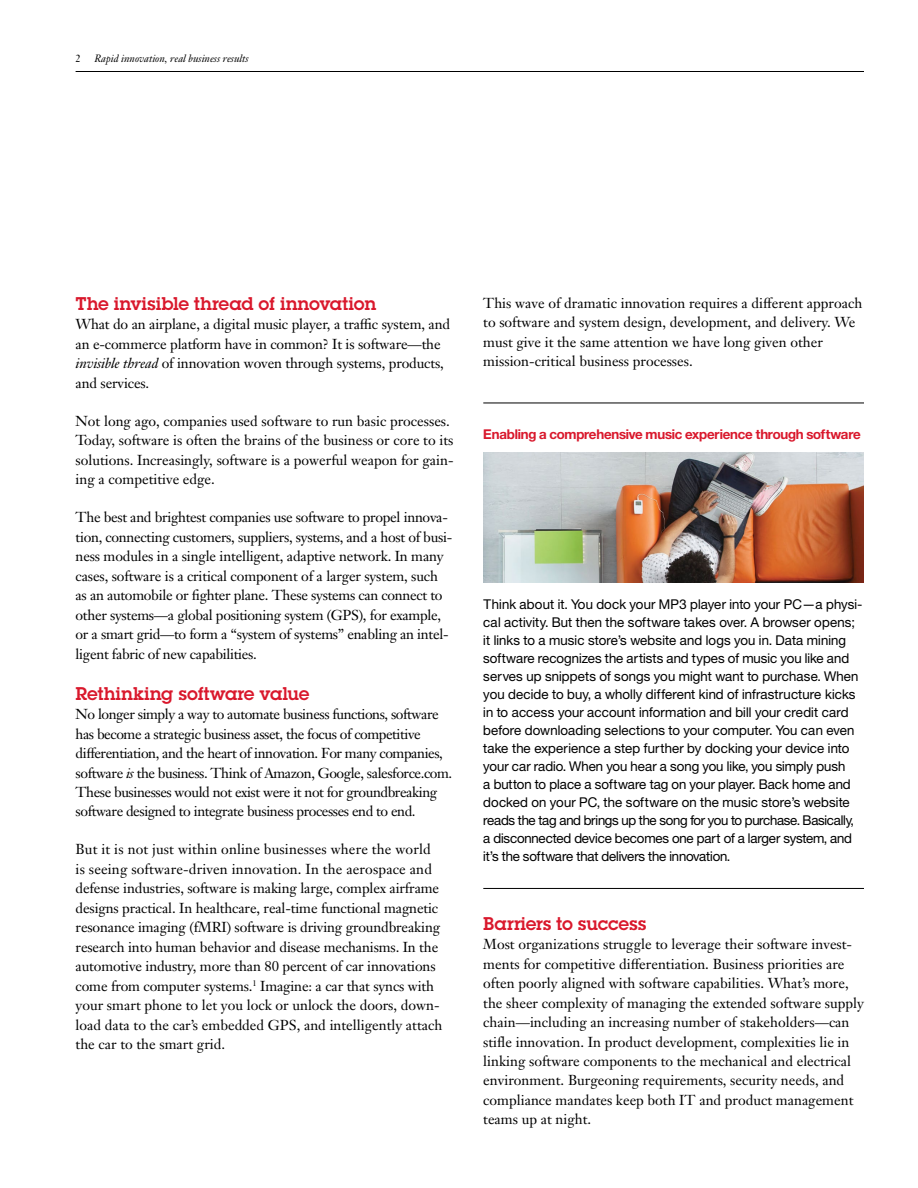
<style>
.page{position:relative;width:918px;height:1188px;background:#fff}
.page>*{position:absolute;margin:0;border:0;box-sizing:border-box;transform-origin:0 0}
._2A_head__color{font:600 18px "Lubalinfor IBM";color:#d9182c}
._2C_body{font:14.25px/19.5px "Janson Text LT Pro";letter-spacing:-.01em;color:#000}
._2C_body-2{font:14.25px/19.5px "Janson Text LT Pro";letter-spacing:-.03em;color:#000}
._4B_boxed_body__last{font:13.5px/18px "Helv Neuefor IBM";letter-spacing:.005em;color:#000}
._4A_boxed_head__colo{font:700 13.5px "Helv Neuefor IBM";letter-spacing:-.015em;color:#d9182c}
.t1{font:italic 10.5px "Janson Text LT Pro";color:#000}
.t2{font:10.5px "Janson Text LT Pro";color:#000}
.s1{font-style:italic}
</style>
<div class="page">
<hr style="left:76px;top:71px;width:788px;height:1px;background:#000">
<hr style="left:483px;top:403px;width:381px;height:1px;background:#000">
<hr style="left:483px;top:888px;width:381px;height:1px;background:#000">
<img style="left:483px;top:453px;width:380px;height:130px">
<p class="t2" style="left:76px;top:52px;width:7px">2</p>
<p class="t1" style="left:95px;top:52px;width:155px">Rapid innovation, real business results</p>
<p class="_2A_head__color" style="left:76px;top:292px;width:302px">The invisible thread of innovation</p>
<p class="_2C_body" style="left:76px;top:315px;width:376px">What do an airplane, a digital music player, a traffic system, and an e-commerce platform have in common? It is software—the <span class="s1">invisible thread</span> of innovation woven through systems, products, and services.</p>
<p class="_2C_body" style="left:76px;top:411px;width:380px">Not long ago, companies used software to run basic processes.<br>Today, software is often the brains of the business or core to its solutions. Increasingly, software is a powerful weapon for gain&shy;ing a competitive edge.</p>
<p class="_2C_body" style="left:76px;top:507px;width:378px">The best and brightest companies use software to propel innova&shy;tion, connecting customers, suppliers, systems, and a host of busi&shy;ness modules in a single intelligent, adaptive network. In many cases, software is a critical component of a larger system, such as an automobile or fighter plane. These systems can connect to other systems—a global positioning system (GPS), for example, or a smart grid—to form a “system of systems” enabling an intel&shy;ligent fabric of new capabilities.</p>
<p class="_2A_head__color" style="left:76px;top:681px;width:235px">Rethinking software value</p>
<p class="_2C_body-2" style="left:76px;top:704px;width:378px">No longer simply a way to automate business functions, software has become a strategic business asset, the focus of competitive differentiation, and the heart of innovation. For many companies, software <span class="s1">is</span> the business. Think of Amazon, Google, salesforce.com.<br>These businesses would not exist were it not for groundbreaking software designed to integrate business processes end to end.</p>
<p class="_2C_body" style="left:76px;top:840px;width:368px">But it is not just within online businesses where the world is seeing software-driven innovation. In the aerospace and defense industries, software is making large, complex airframe designs practical. In healthcare, real-time functional magnetic resonance imaging (fMRI) software is driving groundbreaking research into human behavior and disease mechanisms. In the automotive industry, more than 80 percent of car innovations come from computer systems.<sup>1</sup> Imagine: a car that syncs with your smart phone to let you lock or unlock the doors, down&shy;load data to the car’s embedded GPS, and intelligently attach the car to the smart grid.</p>
<p class="_2C_body" style="left:483px;top:293px;width:380px">This wave of dramatic innovation requires a different approach to software and system design, development, and delivery. We must give it the same attention we have long given other mission-critical business processes.</p>
<p class="_4A_boxed_head__colo" style="left:483px;top:426px;width:379px">Enabling a comprehensive music experience through software</p>
<p class="_4B_boxed_body__last" style="left:483px;top:595px;width:381px">Think about it. You dock your MP3 player into your PC—a physi&shy;cal activity. But then the software takes over. A browser opens; it links to a music store’s website and logs you in. Data mining software recognizes the artists and types of music you like and serves up snippets of songs you might want to purchase. When you decide to buy, a wholly different kind of infrastructure kicks in to access your account information and bill your credit card before downloading selections to your computer. You can even take the experience a step further by docking your device into your car radio. When you hear a song you like, you simply push<br>a button to place a software tag on your player. Back home and docked on your PC, the software on the music store’s website reads the tag and brings up the song for you to purchase. Basically, a disconnected device becomes one part of a larger system, and it’s the software that delivers the innovation.</p>
<p class="_2A_head__color" style="left:483px;top:911px;width:165px">Barriers to success</p>
<p class="_2C_body" style="left:483px;top:934px;width:382px">Most organizations struggle to leverage their software invest&shy;ments for competitive differentiation. Business priorities are often poorly aligned with software capabilities. What’s more, the sheer complexity of managing the extended software supply chain—including an increasing number of stakeholders—can stifle innovation. In product development, complexities lie in linking software components to the mechanical and electrical environment. Burgeoning requirements, security needs, and compliance mandates keep both IT and product management teams up at night.</p>
</div>
